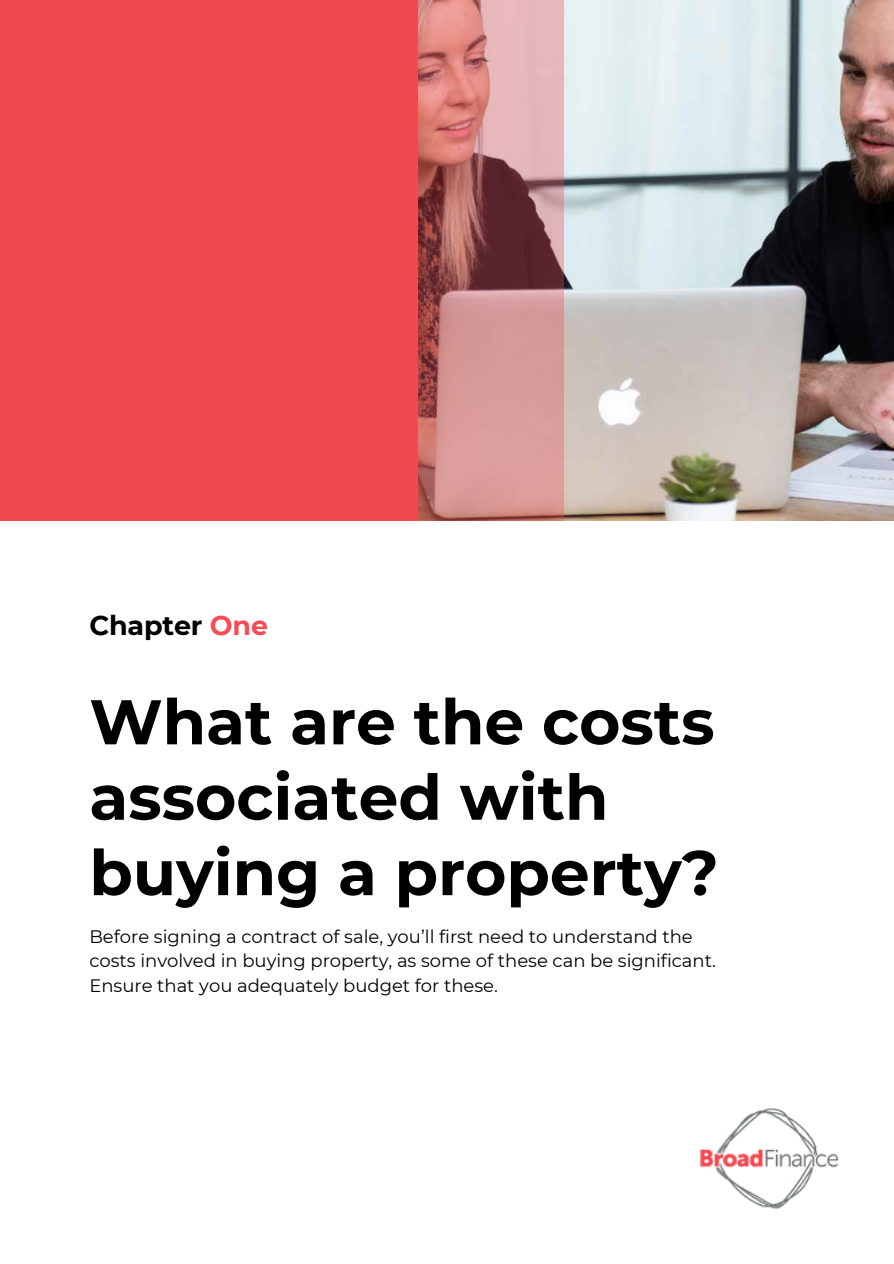
<style>
.page{position:relative;width:894px;height:1264px;background:#fff}
.page>*{position:absolute;margin:0;border:0;box-sizing:border-box;transform-origin:0 0}
.t1{font:700 63px/75.3px "Montserrat";color:#000}
.t2{font:700 27px "Montserrat";letter-spacing:-.005em;color:#000}
.t3{font:18px/24.8px "Montserrat";color:#000}
.s1{color:#f74b54}
</style>
<div class="page">
<img style="left:700px;top:1108px;width:139px;height:101px">
<img style="left:563px;top:0;width:330px;height:520px">
<img style="left:0;top:0;width:563px;height:520px">
<h2 class="t2" style="left:89px;top:609px;width:180px">Chapter <span class="s1">One</span></h2>
<p class="t1" style="left:89px;top:684px;width:630px">What are the costs associated with buying a property?</p>
<h1 class="t3" style="left:89px;top:923px;width:628px">Before signing a contract of sale, you’ll first need to understand the costs involved in buying property, as some of these can be significant.<br>Ensure that you adequately budget for these.</h1>
</div>
